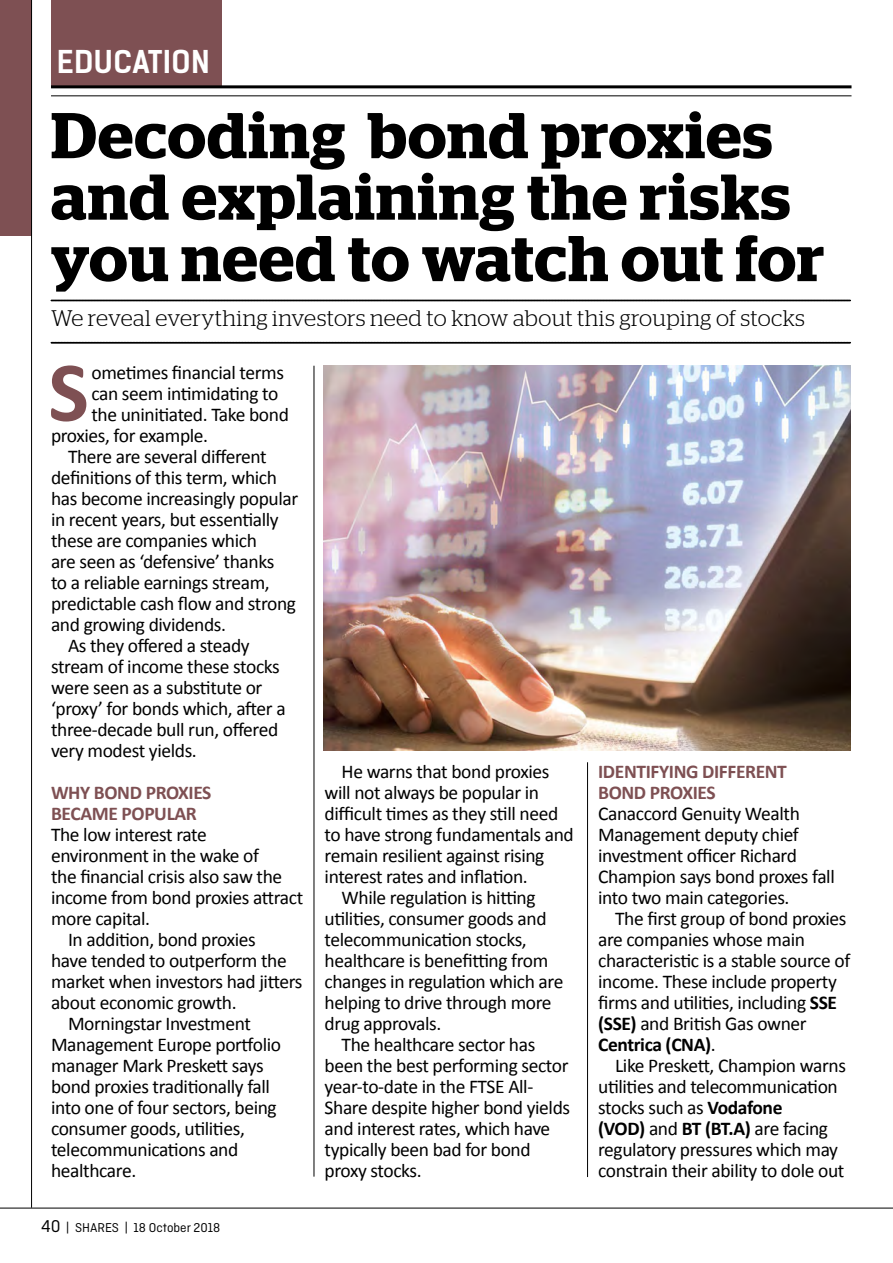
<style>
.page{position:relative;width:893px;height:1263px;background:#fff}
.page>*{position:absolute;margin:0;border:0;box-sizing:border-box;transform-origin:0 0}
.t1{font:700 85.65px "Calibri";color:#7e5053}
.t2{font:600 64.5px/61.5px "Stag";letter-spacing:.015em;color:#000}
.t3{font:700 30px "Kelson Sans";letter-spacing:.015em;color:#fff}
.t4{font:300 22.5px "Stag";letter-spacing:.015em;color:#000}
.t5{font:19.5px/21px "Calibri";letter-spacing:-.02em;color:#000}
.t6{font:700 19.5px/21px "Calibri";letter-spacing:-.02em;color:#7e5053}
.t7{font:13.5px "Ciutadella";color:#000}
.s1{font-size:18px}
.s2{font-weight:700}
</style>
<div class="page">
<hr style="left:0;top:1208px;width:893px;height:1px;background:#000">
<div style="left:51px;top:0;width:170px;height:86px;background:#7e5053"></div>
<div style="left:0;top:0;width:32px;height:235px;background:#7e5053"></div>
<hr style="left:51px;top:85px;width:800px;height:3px;background:#000">
<hr style="left:31px;top:0;width:1px;height:1208px;background:#000">
<hr style="left:51px;top:95px;width:800px;height:1px;background:#000">
<hr style="left:587px;top:762px;width:1px;height:415px;background:#000">
<hr style="left:314px;top:366px;width:1px;height:810px;background:#000">
<svg style="left:51px;top:300px;width:800px;height:1px"></svg>
<svg style="left:51px;top:342px;width:800px;height:1px"></svg>
<img style="left:324px;top:366px;width:527px;height:384px">
<h3 class="t3" style="left:57px;top:43px;width:154px">EDUCATION</h3>
<h2 class="t2" style="left:51px;top:104px;width:775px">Decoding bond proxies and explaining the risks you need to watch out for</h2>
<p class="t4" style="left:51px;top:305px;width:755px">We reveal everything investors need to know about this grouping of stocks</p>
<h1 class="t1" style="left:48px;top:337px;width:42px">S</h1>
<p class="t5" style="left:91px;top:362px;width:194px">ometimes financial terms</p>
<p class="t5" style="left:91px;top:383px;width:189px">can seem intimidating to</p>
<p class="t5" style="left:91px;top:404px;width:199px">the uninitiated. Take bond</p>
<p class="t5" style="left:51px;top:425px;width:159px">proxies, for example.</p>
<p class="t5" style="left:68px;top:446px;width:200px">There are several different</p>
<p class="t5" style="left:51px;top:467px;width:228px">definitions of this term, which</p>
<p class="t5" style="left:51px;top:488px;width:249px">has become increasingly popular</p>
<p class="t5" style="left:51px;top:509px;width:229px">in recent years, but essentially</p>
<p class="t5" style="left:51px;top:530px;width:207px">these are companies which</p>
<p class="t5" style="left:51px;top:551px;width:225px">are seen as ‘defensive’ thanks</p>
<p class="t5" style="left:51px;top:572px;width:220px">to a reliable earnings stream,</p>
<p class="t5" style="left:51px;top:593px;width:247px">predictable cash flow and strong</p>
<p class="t5" style="left:51px;top:614px;width:177px">and growing dividends.</p>
<p class="t5" style="left:68px;top:635px;width:183px">As they offered a steady</p>
<p class="t5" style="left:51px;top:656px;width:230px">stream of income these stocks</p>
<p class="t5" style="left:51px;top:677px;width:213px">were seen as a substitute or</p>
<p class="t5" style="left:51px;top:698px;width:236px">‘proxy’ for bonds which, after a</p>
<p class="t5" style="left:51px;top:719px;width:229px">three-decade bull run, offered</p>
<p class="t5" style="left:51px;top:740px;width:147px">very modest yields.</p>
<p class="t6" style="left:51px;top:782px;width:162px">WHY BOND PROXIES<br>BECAME POPULAR</p>
<p class="t5" style="left:51px;top:824px;width:157px">The low interest rate</p>
<p class="t5" style="left:51px;top:845px;width:210px">environment in the wake of</p>
<p class="t5" style="left:51px;top:866px;width:233px">the financial crisis also saw the</p>
<p class="t5" style="left:51px;top:887px;width:254px">income from bond proxies attract</p>
<p class="t5" style="left:51px;top:908px;width:100px">more capital.</p>
<p class="t5" style="left:68px;top:929px;width:189px">In addition, bond proxies</p>
<p class="t5" style="left:51px;top:950px;width:237px">have tended to outperform the</p>
<p class="t5" style="left:51px;top:971px;width:253px">market when investors had jitters</p>
<p class="t5" style="left:51px;top:992px;width:187px">about economic growth.</p>
<p class="t5" style="left:68px;top:1013px;width:184px">Morningstar Investment</p>
<p class="t5" style="left:51px;top:1034px;width:232px">Management Europe portfolio</p>
<p class="t5" style="left:51px;top:1055px;width:214px">manager Mark Preskett says</p>
<p class="t5" style="left:51px;top:1076px;width:221px">bond proxies traditionally fall</p>
<p class="t5" style="left:51px;top:1097px;width:227px">into one of four sectors, being</p>
<p class="t5" style="left:51px;top:1118px;width:195px">consumer goods, utilities,</p>
<p class="t5" style="left:51px;top:1139px;width:189px">telecommunications and</p>
<p class="t5" style="left:51px;top:1160px;width:87px">healthcare.</p>
<p class="t7" style="left:41px;top:1220px;width:181px"><span class="s1">40</span> | SHARES | 18 October 2018</p>
<p class="t5" style="left:342px;top:761px;width:209px">He warns that bond proxies</p>
<p class="t5" style="left:325px;top:782px;width:216px">will not always be popular in</p>
<p class="t5" style="left:325px;top:803px;width:235px">difficult times as they still need</p>
<p class="t5" style="left:325px;top:824px;width:251px">to have strong fundamentals and</p>
<p class="t5" style="left:325px;top:845px;width:221px">remain resilient against rising</p>
<p class="t5" style="left:325px;top:866px;width:205px">interest rates and inflation.</p>
<p class="t5" style="left:342px;top:887px;width:196px">While regulation is hitting</p>
<p class="t5" style="left:325px;top:908px;width:223px">utilities, consumer goods and</p>
<p class="t5" style="left:325px;top:929px;width:204px">telecommunication stocks,</p>
<p class="t5" style="left:325px;top:950px;width:225px">healthcare is benefitting from</p>
<p class="t5" style="left:325px;top:971px;width:240px">changes in regulation which are</p>
<p class="t5" style="left:325px;top:992px;width:228px">helping to drive through more</p>
<p class="t5" style="left:325px;top:1013px;width:118px">drug approvals.</p>
<p class="t5" style="left:342px;top:1034px;width:195px">The healthcare sector has</p>
<p class="t5" style="left:325px;top:1055px;width:246px">been the best performing sector</p>
<p class="t5" style="left:325px;top:1076px;width:210px">year-to-date in the FTSE All-</p>
<p class="t5" style="left:325px;top:1097px;width:247px">Share despite higher bond yields</p>
<p class="t5" style="left:325px;top:1118px;width:227px">and interest rates, which have</p>
<p class="t5" style="left:325px;top:1139px;width:208px">typically been bad for bond</p>
<p class="t5" style="left:325px;top:1160px;width:99px">proxy stocks.</p>
<p class="t6" style="left:598px;top:761px;width:190px">IDENTIFYING DIFFERENT<br>BOND PROXIES</p>
<p class="t5" style="left:598px;top:803px;width:238px">Canaccord Genuity Wealth<br>Management deputy chief investment officer Richard<br>Champion says bond proxes fall into two main categories.</p>
<p class="t5" style="left:598px;top:908px;width:254px;text-indent:17px">The first group of bond proxies are companies whose main characteristic is a stable source of income. These include property firms and utilities, including <span class="s2">SSE (SSE)</span> and British Gas owner<br><span class="s2">Centrica (CNA)</span>.</p>
<p class="t5" style="left:598px;top:1055px;width:249px;text-indent:17px">Like Preskett, Champion warns utilities and telecommunication stocks such as <span class="s2">Vodafone<br>(VOD)</span> and <span class="s2">BT (BT.A)</span> are facing regulatory pressures which may constrain their ability to dole out</p>
</div>
